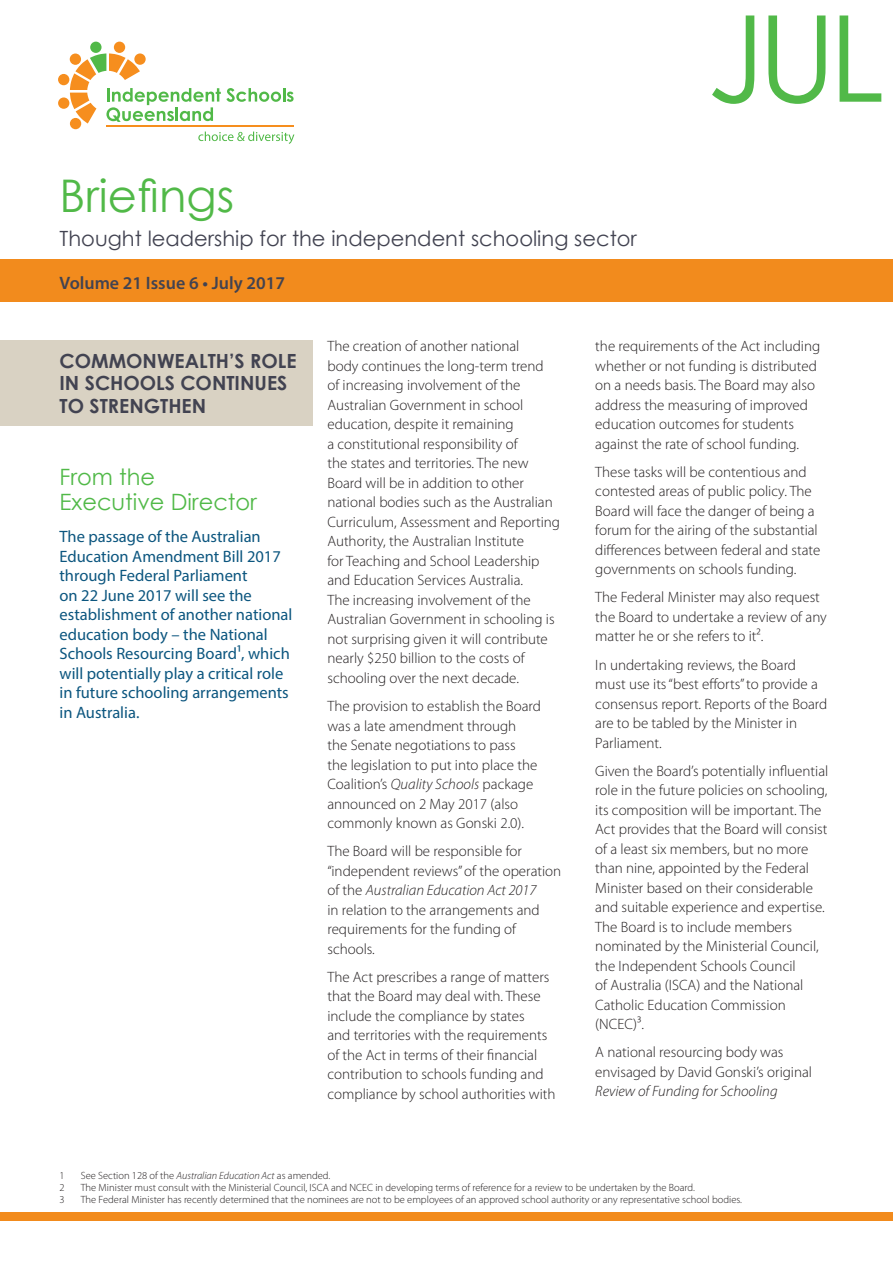
<style>
.page{position:relative;width:893px;height:1263px;background:#fff}
.page>*{position:absolute;margin:0;border:0;box-sizing:border-box;transform-origin:0 0}
.Heading_1_Briefings{font:120px "Century Gothic";color:#51b948}
.Heading_1_Briefings-2{font:45px "Century Gothic";color:#51b948}
.Heading_2{font:22.5px/25.5px "Century Gothic";color:#51b948}
.Heading_2-2{font:21px "Century Gothic";color:#424351}
.ED_heading{font:700 19.5px/22.5px "Century Gothic";color:#424351}
.Heading_3{font:600 18px "Myriad Pro";color:#424351}
.Intro_para{font:16.5px/19.5px "Myriad Pro";color:#0c567f}
.Body_copy{font:300 15px/19.5px "Myriad Pro";color:#231f20}
.Footnote{font:300 10.5px "Myriad Pro";color:#231f20}
.s1{font-style:italic}
</style>
<div class="page">
<div style="left:0;top:259px;width:893px;height:43px;background:#f28b1d"></div>
<div style="left:0;top:1212px;width:893px;height:8px;background:#f28b1d"></div>
<div style="left:0;top:340px;width:313px;height:85px;background:#d9d2c3"></div>
<svg style="left:198px;top:132px;width:96px;height:12px"></svg>
<hr style="left:107px;top:126px;width:187px;height:1px;background:#f68e1e">
<div style="left:90px;top:42px;width:12px;height:11px;background:#51b948;border-radius:50%"></div>
<div style="left:58px;top:74px;width:11px;height:11px;background:#f68e1e;border-radius:50%"></div>
<div style="left:58px;top:97px;width:11px;height:12px;background:#f68e1e;border-radius:50%"></div>
<div style="left:70px;top:118px;width:11px;height:11px;background:#f68e1e;border-radius:50%"></div>
<div style="left:114px;top:42px;width:11px;height:11px;background:#f68e1e;border-radius:50%"></div>
<svg style="left:70px;top:53px;width:224px;height:71px"></svg>
<p class="Heading_1_Briefings-2" style="left:60px;top:165px;width:176px">Briefings</p>
<p class="Heading_2-2" style="left:60px;top:224px;width:579px">Thought leadership for the independent schooling sector</p>
<p class="Heading_3" style="left:60px;top:272px;width:227px">Volume 21 Issue 6 • July 2017</p>
<p class="Heading_1_Briefings" style="left:707px;top:-26px;width:179px">JUL</p>
<p class="ED_heading" style="left:60px;top:348px;width:239px">COMMONWEALTH’S ROLE<br>IN SCHOOLS CONTINUES<br>TO STRENGTHEN</p>
<p class="Heading_2" style="left:60px;top:463px;width:199px">From the<br>Executive Director</p>
<p class="Intro_para" style="left:60px;top:527px;width:234px">The passage of the Australian<br>Education Amendment Bill 2017 through Federal Parliament<br>on 22 June 2017 will see the establishment of another national education body – the National<br>Schools Resourcing Board1, which will potentially play a critical role in future schooling arrangements in Australia.</p>
<p class="Body_copy" style="left:327px;top:337px;width:234px">The creation of another national<br>body continues the long-term trend<br>of increasing involvement of the Australian Government in school education, despite it remaining<br>a constitutional responsibility of<br>the states and territories. The new Board will be in addition to other national bodies such as the Australian Curriculum, Assessment and Reporting Authority, the Australian Institute<br>for Teaching and School Leadership and Education Services Australia.<br>The increasing involvement of the Australian Government in schooling is not surprising given it will contribute nearly $250 billion to the costs of schooling over the next decade.</p>
<p class="Body_copy" style="left:327px;top:696px;width:215px">The provision to establish the Board was a late amendment through<br>the Senate negotiations to pass<br>the legislation to put into place the<br>Coalition’s <span class="s1">Quality Schools</span> package announced on 2 May 2017 (also commonly known as Gonski 2.0).</p>
<p class="Body_copy" style="left:327px;top:841px;width:235px">The Board will be responsible for “independent reviews” of the operation of the <span class="s1">Australian Education Act 2017<br></span>in relation to the arrangements and requirements for the funding of schools.</p>
<p class="Body_copy" style="left:327px;top:967px;width:230px">The Act prescribes a range of matters that the Board may deal with. These include the compliance by states<br>and territories with the requirements of the Act in terms of their financial contribution to schools funding and compliance by school authorities with</p>
<p class="Body_copy" style="left:595px;top:337px;width:226px">the requirements of the Act including whether or not funding is distributed on a needs basis. The Board may also address the measuring of improved education outcomes for students against the rate of school funding.</p>
<p class="Body_copy" style="left:595px;top:462px;width:227px">These tasks will be contentious and contested areas of public policy. The Board will face the danger of being a forum for the airing of the substantial differences between federal and state governments on schools funding.</p>
<p class="Body_copy" style="left:595px;top:588px;width:233px">The Federal Minister may also request the Board to undertake a review of any matter he or she refers to it2.</p>
<p class="Body_copy" style="left:595px;top:655px;width:233px">In undertaking reviews, the Board must use its “best efforts” to provide a consensus report. Reports of the Board are to be tabled by the Minister in<br>Parliament.</p>
<p class="Body_copy" style="left:595px;top:761px;width:234px">Given the Board’s potentially influential role in the future policies on schooling, its composition will be important. The Act provides that the Board will consist of a least six members, but no more than nine, appointed by the Federal Minister based on their considerable and suitable experience and expertise.<br>The Board is to include members nominated by the Ministerial Council, the Independent Schools Council<br>of Australia (ISCA) and the National Catholic Education Commission (NCEC)3.</p>
<p class="Body_copy" style="left:595px;top:1042px;width:218px">A national resourcing body was envisaged by David Gonski’s original<br><span class="s1">Review of Funding for Schooling</span></p>
<p class="Footnote" style="left:60px;top:1169px;width:7px">1</p>
<p class="Footnote" style="left:81px;top:1169px;width:251px">See Section 128 of the <span class="s1">Australian Education Act</span> as amended.</p>
<p class="Footnote" style="left:60px;top:1181px;width:7px">2</p>
<p class="Footnote" style="left:81px;top:1181px;width:616px">The Minister must consult with the Ministerial Council, ISCA and NCEC in developing terms of reference for a review to be undertaken by the Board.</p>
<p class="Footnote" style="left:60px;top:1193px;width:7px">3</p>
<p class="Footnote" style="left:81px;top:1193px;width:663px">The Federal Minister has recently determined that the nominees are not to be employees of an approved school authority or any representative school bodies.</p>
</div>
